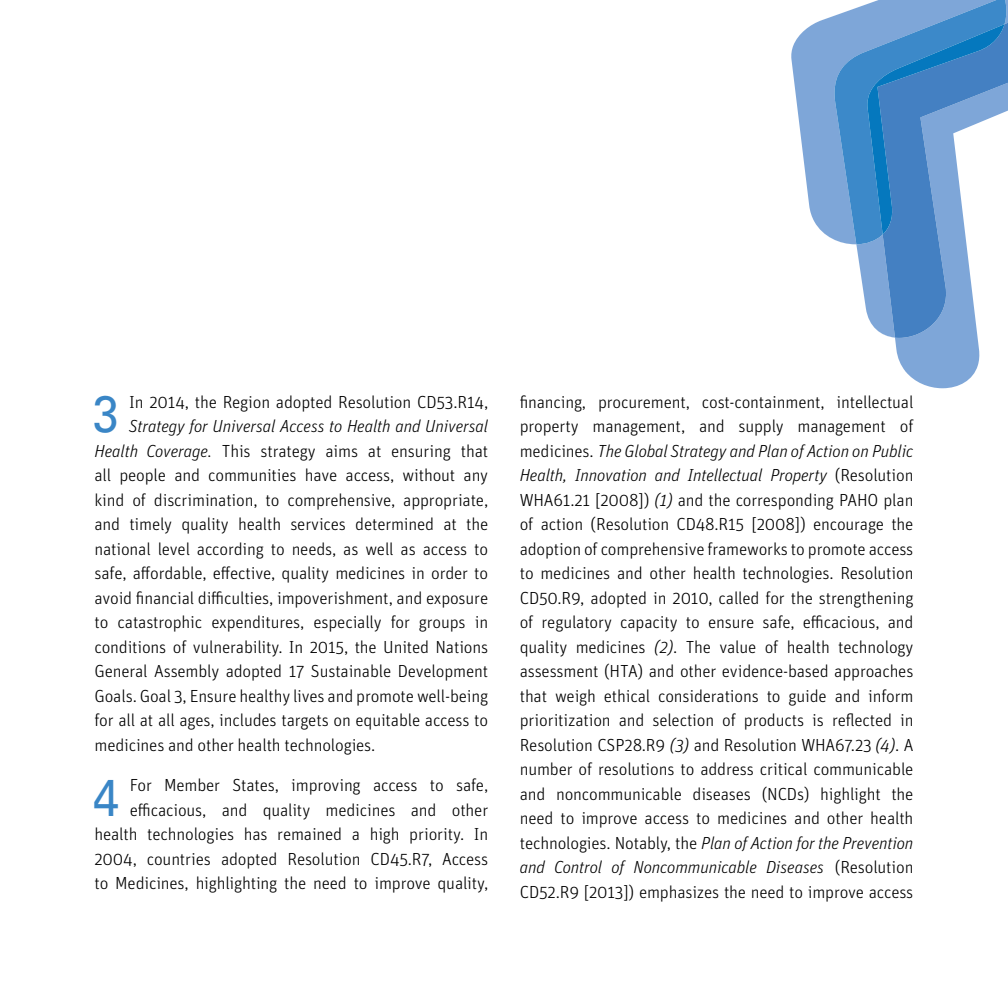
<style>
.page{position:relative;width:1008px;height:1008px;background:#fff}
.page>*{position:absolute;margin:0;border:0;box-sizing:border-box;transform-origin:0 0}
.Body_text_initial_ca{font:51.45px "Univers";color:#3a86c6;scale:.9 1}
.Body_text_initial_ca-2{font:300 17.5px/24.5px "Unit";letter-spacing:-.01em;color:#000;text-align:right}
.Body_text_initial_ca-3{font:italic 300 17.5px "Unit";letter-spacing:-.01em;color:#000}
.s1{font-style:italic}
</style>
<div class="page">
<svg style="left:895px;top:338px;width:85px;height:50px;fill:#7ea6d8"></svg>
<svg style="left:856px;top:244px;width:21px;height:86px;fill:#7ea6d8"></svg>
<svg style="left:877px;top:0;width:131px;height:338px"></svg>
<svg style="left:791px;top:15px;width:44px;height:225px;fill:#7ea6d8"></svg>
<svg style="left:835px;top:0;width:172px;height:244px;background:#6fa2d5"></svg>
<svg style="left:856px;top:0;width:149px;height:244px"></svg>
<p class="Body_text_initial_ca" style="left:93px;top:384px;width:30px">3</p>
<p class="Body_text_initial_ca-2" style="left:129px;top:389px;width:360px">In 2014, the Region adopted Resolution CD53.R14,</p>
<p class="Body_text_initial_ca-3" style="left:129px;top:415px;width:360px">Strategy for Universal Access to Health and Universal</p>
<p class="Body_text_initial_ca-2" style="left:94px;top:438px;width:395px"><span class="s1">Health Coverage.</span> This strategy aims at ensuring that</p>
<p class="Body_text_initial_ca-2" style="left:94px;top:463px;width:395px">all people and communities have access, without any</p>
<p class="Body_text_initial_ca-2" style="left:94px;top:487px;width:395px">kind of discrimination, to comprehensive, appropriate,</p>
<p class="Body_text_initial_ca-2" style="left:94px;top:512px;width:395px">and timely quality health services determined at the</p>
<p class="Body_text_initial_ca-2" style="left:94px;top:536px;width:395px">national level according to needs, as well as access to</p>
<p class="Body_text_initial_ca-2" style="left:94px;top:561px;width:395px">safe, affordable, effective, quality medicines in order to</p>
<p class="Body_text_initial_ca-2" style="left:94px;top:585px;width:395px">avoid financial difficulties, impoverishment, and exposure</p>
<p class="Body_text_initial_ca-2" style="left:94px;top:610px;width:395px">to catastrophic expenditures, especially for groups in</p>
<p class="Body_text_initial_ca-2" style="left:94px;top:634px;width:395px">conditions of vulnerability. In 2015, the United Nations</p>
<p class="Body_text_initial_ca-2" style="left:94px;top:659px;width:395px">General Assembly adopted 17 Sustainable Development</p>
<p class="Body_text_initial_ca-2" style="left:94px;top:683px;width:395px">Goals. Goal 3, Ensure healthy lives and promote well-being</p>
<p class="Body_text_initial_ca-2" style="left:94px;top:708px;width:395px">for all at all ages, includes targets on equitable access to</p>
<p class="Body_text_initial_ca-2" style="left:94px;top:732px;width:282px">medicines and other health technologies.</p>
<p class="Body_text_initial_ca" style="left:93px;top:767px;width:30px">4</p>
<p class="Body_text_initial_ca-2" style="left:94px;top:772px;width:395px">For Member States, improving access to safe, efficacious, and quality medicines and other health technologies has remained a high priority. In 2004, countries adopted Resolution CD45.R7, Access to Medicines, highlighting the need to improve quality,</p>
<p class="Body_text_initial_ca-2" style="left:520px;top:389px;width:395px;text-align:justify">financing, procurement, cost-containment, intellectual property management, and supply management of medicines. <span class="s1">The Global Strategy and Plan of Action on Public Health, Innovation and Intellectual Property</span> (Resolution WHA61.21 [2008]) <span class="s1">(1)</span> and the corresponding PAHO plan of action (Resolution CD48.R15 [2008]) encourage the adoption of comprehensive frameworks to promote access to medicines and other health technologies. Resolution CD50.R9, adopted in 2010, called for the strengthening of regulatory capacity to ensure safe, efficacious, and quality medicines <span class="s1">(2)</span>. The value of health technology assessment (HTA) and other evidence-based approaches that weigh ethical considerations to guide and inform prioritization and selection of products is reflected in Resolution CSP28.R9 <span class="s1">(3)</span> and Resolution WHA67.23 <span class="s1">(4)</span>. A number of resolutions to address critical communicable and noncommunicable diseases (NCDs) highlight the need to improve access to medicines and other health technologies. Notably, the <span class="s1">Plan of Action for the Prevention and Control of Noncommunicable Diseases</span> (Resolution CD52.R9 [2013]) emphasizes the need to improve access</p>
</div>
